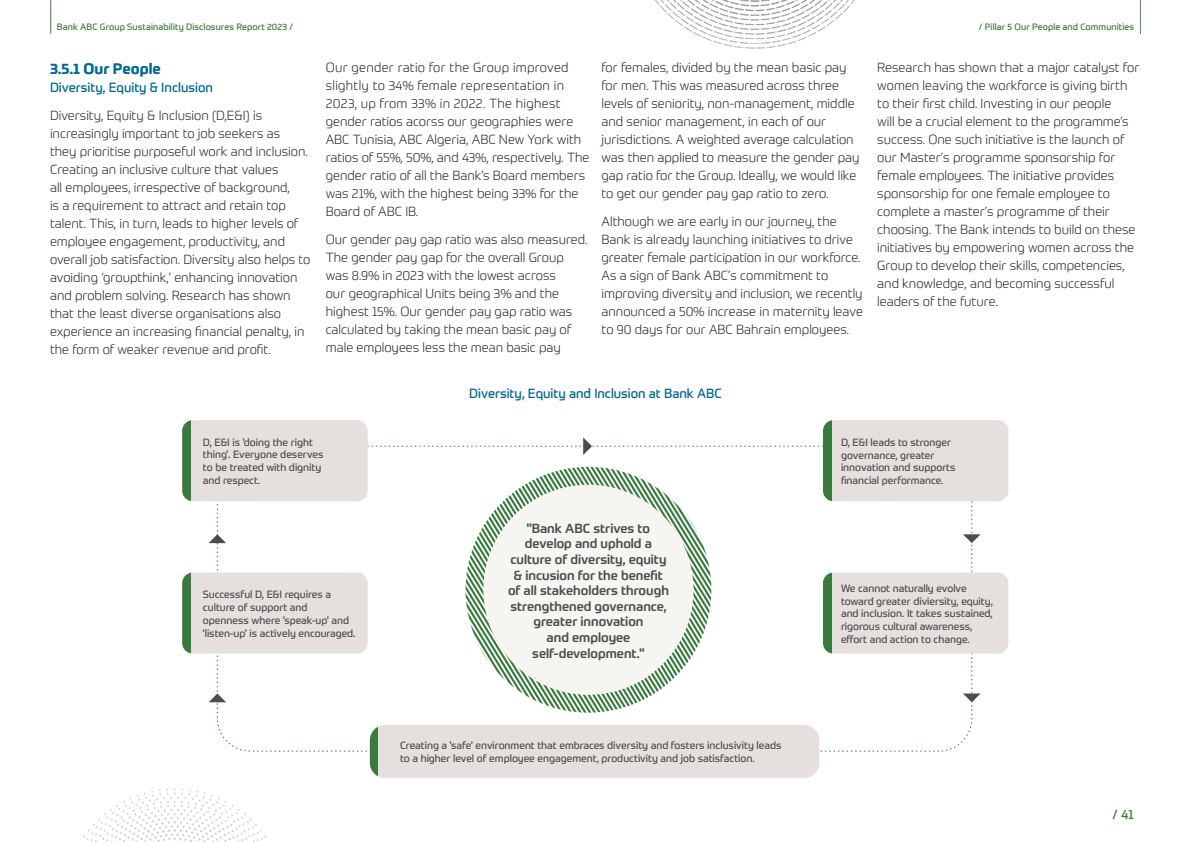
<style>
.page{position:relative;width:1191px;height:842px;background:#fff}
.page>*{position:absolute;margin:0;border:0;box-sizing:border-box;transform-origin:0 0}
._12pt{font:700 15px "Prometo";color:#006991}
.t1{font:300 13px/18px "Prometo";color:#262626}
.t2{font:500 13px/15.6px "Prometo";color:#4d4d4f;text-align:center}
._48pt_Headline{font:13px "Prometo";color:#006991}
._12pt-2{font:13px "Prometo";color:#006991}
.t3{font:13px "Prometo";color:#3f7b3c}
.t4{font:10.4px/12.9px "Prometo";color:#4d4d4f}
._48pt_Headline-2{font:9px "Prometo";letter-spacing:.015em;color:#3f7b3c}
</style>
<div class="page">
<hr style="left:50px;top:0;width:1px;height:34px;background:#3f7b3c">
<img style="left:655px;top:0;width:200px;height:49px">
<img style="left:83px;top:788px;width:184px;height:54px">
<hr style="left:1140px;top:0;width:1px;height:34px;background:#5c8f59">
<svg style="left:465px;top:467px;width:247px;height:246px"></svg>
<div style="left:483px;top:485px;width:210px;height:210px;background:#f6f5f1;border-radius:50%"></div>
<div style="left:182px;top:420px;width:186px;height:81px;background:#e5e0de;border-radius:11px"></div>
<div style="left:182px;top:420px;width:8px;height:81px;background:#387b3c"></div>
<div style="left:823px;top:420px;width:185px;height:81px;background:#e5e0de;border-radius:11px"></div>
<div style="left:823px;top:420px;width:8px;height:81px;background:#387b3c"></div>
<div style="left:182px;top:572px;width:186px;height:82px;background:#e5e0de;border-radius:11px"></div>
<div style="left:182px;top:572px;width:8px;height:82px;background:#387b3c"></div>
<div style="left:370px;top:725px;width:449px;height:53px;background:#e5e0de;border-radius:16px"></div>
<svg style="left:370px;top:726px;width:8px;height:51px"></svg>
<div style="left:823px;top:572px;width:185px;height:82px;background:#e5e0de;border-radius:11px"></div>
<div style="left:823px;top:572px;width:8px;height:82px;background:#387b3c"></div>
<svg style="left:583px;top:437px;width:9px;height:18px"></svg>
<svg style="left:963px;top:534px;width:17px;height:9px"></svg>
<svg style="left:963px;top:693px;width:17px;height:9px"></svg>
<svg style="left:209px;top:693px;width:17px;height:9px"></svg>
<svg style="left:209px;top:534px;width:17px;height:9px"></svg>
<p class="_48pt_Headline-2" style="left:57px;top:22px;width:238px">Bank ABC Group Sustainability Disclosures Report 2023 /</p>
<p class="_12pt" style="left:50px;top:59px;width:112px">3.5.1 Our People</p>
<p class="_12pt-2" style="left:50px;top:79px;width:164px">Diversity, Equity &amp; Inclusion</p>
<p class="t1" style="left:50px;top:106px;width:262px">Diversity, Equity &amp; Inclusion (D,E&amp;I) is increasingly important to job seekers as<br>they prioritise purposeful work and inclusion.<br>Creating an inclusive culture that values<br>all employees, irrespective of background,<br>is a requirement to attract and retain top talent. This, in turn, leads to higher levels of employee engagement, productivity, and overall job satisfaction. Diversity also helps to avoiding ‘groupthink,’ enhancing innovation and problem solving. Research has shown that the least diverse organisations also experience an increasing financial penalty, in the form of weaker revenue and profit.</p>
<p class="t1" style="left:326px;top:59px;width:265px">Our gender ratio for the Group improved slightly to 34% female representation in 2023, up from 33% in 2022. The highest gender ratios acorss our geographies were ABC Tunisia, ABC Algeria, ABC New York with ratios of 55%, 50%, and 43%, respectively. The gender ratio of all the Bank’s Board members was 21%, with the highest being 33% for the Board of ABC IB.</p>
<p class="t1" style="left:326px;top:231px;width:263px">Our gender pay gap ratio was also measured.<br>The gender pay gap for the overall Group was 8.9% in 2023 with the lowest across<br>our geographical Units being 3% and the highest 15%. Our gender pay gap ratio was calculated by taking the mean basic pay of male employees less the mean basic pay</p>
<p class="t1" style="left:601px;top:59px;width:260px">for females, divided by the mean basic pay for men. This was measured across three levels of seniority, non-management, middle and senior management, in each of our jurisdictions. A weighted average calculation was then applied to measure the gender pay gap ratio for the Group. Ideally, we would like to get our gender pay gap ratio to zero.</p>
<p class="t1" style="left:601px;top:213px;width:263px">Although we are early in our journey, the Bank is already launching initiatives to drive greater female participation in our workforce.<br>As a sign of Bank ABC’s commitment to improving diversity and inclusion, we recently announced a 50% increase in maternity leave to 90 days for our ABC Bahrain employees.</p>
<p class="_48pt_Headline" style="left:469px;top:386px;width:254px">Diversity, Equity and Inclusion at Bank ABC</p>
<p class="_48pt_Headline-2" style="left:979px;top:22px;width:157px">/ Pillar 5 Our People and Communities</p>
<p class="t1" style="left:877px;top:59px;width:264px">Research has shown that a major catalyst for women leaving the workforce is giving birth to their first child. Investing in our people<br>will be a crucial element to the programme’s success. One such initiative is the launch of our Master’s programme sponsorship for female employees. The initiative provides sponsorship for one female employee to complete a master’s programme of their choosing. The Bank intends to build on these initiatives by empowering women across the Group to develop their skills, competencies, and knowledge, and becoming successful leaders of the future.</p>
<p class="t4" style="left:203px;top:435px;width:122px">D, E&amp;I is 'doing the right thing'. Everyone deserves to be treated with dignity and respect.</p>
<p class="t4" style="left:203px;top:588px;width:154px">Successful D, E&amp;I requires a culture of support and openness where 'speak-up' and 'listen-up' is actively encouraged.</p>
<p class="t2" style="left:508px;top:520px;width:162px">"Bank ABC strives to develop and uphold a culture of diversity, equity &amp; incusion for the benefit of all stakeholders through strengthened governance, greater innovation<br>and employee self-development."</p>
<p class="t4" style="left:400px;top:739px;width:383px">Creating a 'safe' environment that embraces diversity and fosters inclusivity leads to a higher level of employee engagement, productivity and job satisfaction.</p>
<p class="t4" style="left:841px;top:435px;width:116px">D, E&amp;I leads to stronger governance, greater innovation and supports financial performance.</p>
<p class="t4" style="left:841px;top:581px;width:153px">We cannot naturally evolve toward greater diviersity, equity, and inclusion. It takes sustained, rigorous cultural awareness, effort and action to change.</p>
<p class="t3" style="left:1112px;top:807px;width:23px">/ 41</p>
</div>
